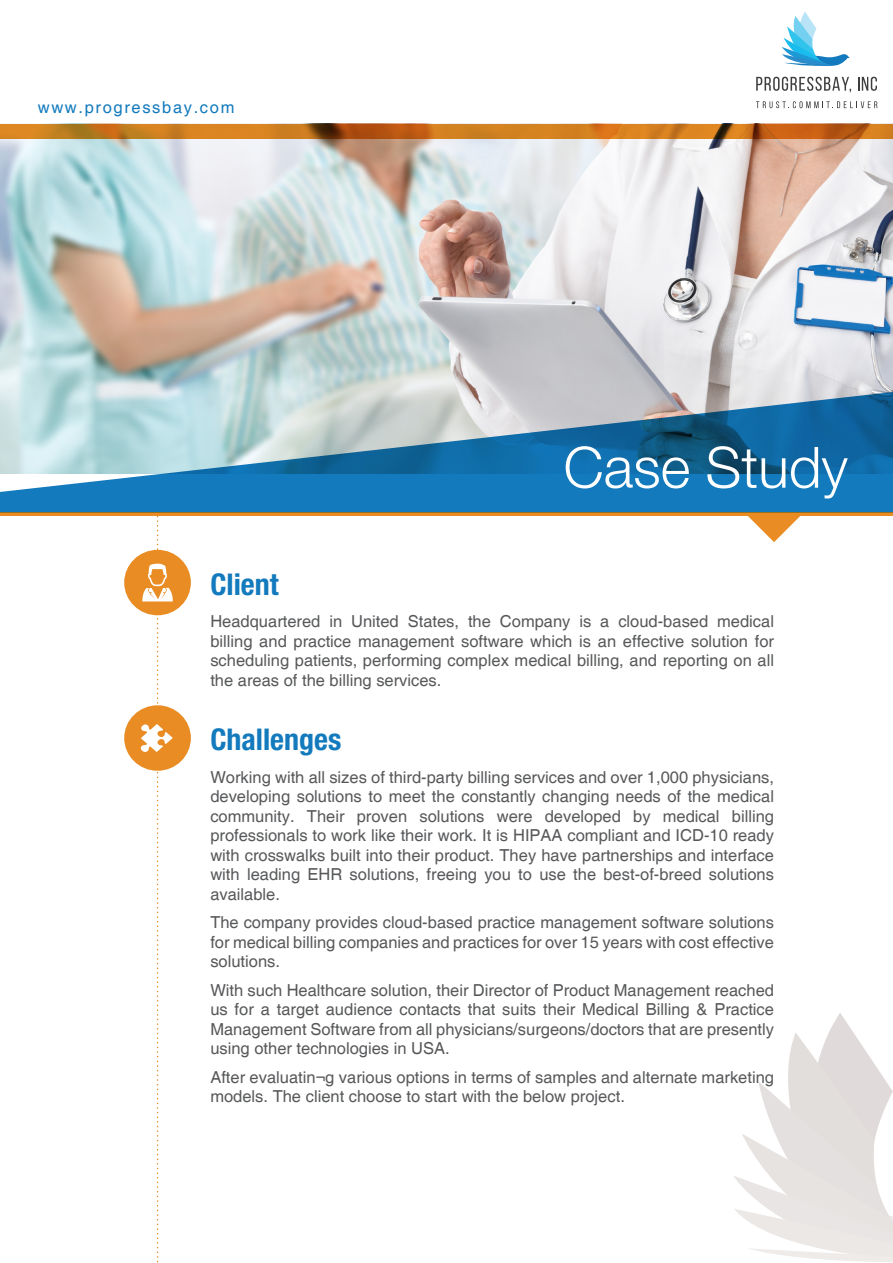
<style>
.page{position:relative;width:893px;height:1263px;background:#fff}
.page>*{position:absolute;margin:0;border:0;box-sizing:border-box;transform-origin:0 0}
.t1{font:300 57px "Helvetica Neue";color:#fff}
.t2{font:700 condensed 30px "Helvetica Neue";color:#127abd}
.t3{font:16.5px/19.5px "Helvetica";color:#57585a;text-align:justify}
.t4{font:16.5px "Helvetica";letter-spacing:.1em;color:#127abd}
</style>
<div class="page">
<div style="left:124px;top:550px;width:67px;height:65px;background:#e88c23;border-radius:50%"></div>
<div style="left:124px;top:705px;width:67px;height:66px;background:#e88c23;border-radius:50%"></div>
<svg style="left:747px;top:515px;width:54px;height:27px"></svg>
<svg style="left:0;top:512px;width:893px;height:3px;background:#cc8221"></svg>
<img style="left:0;top:138px;width:893px;height:251px">
<svg style="left:782px;top:12px;width:68px;height:54px"></svg>
<svg style="left:756px;top:77px;width:95px;height:15px"></svg>
<svg style="left:858px;top:77px;width:19px;height:14px"></svg>
<svg style="left:756px;top:101px;width:121px;height:7px"></svg>
<svg style="left:0;top:389px;width:893px;height:123px;background:#5f9cbf"></svg>
<svg style="left:0;top:124px;width:893px;height:14px;background:#c5721b"></svg>
<svg style="left:141px;top:511px;width:32px;height:752px"></svg>
<svg style="left:733px;top:1013px;width:160px;height:249px"></svg>
<p class="t4" style="left:38px;top:98px;width:198px">www.progressbay.com</p>
<p class="t2" style="left:210px;top:566px;width:70px">Client</p>
<p class="t1" style="left:563px;top:433px;width:286px">Case Study</p>
<p class="t3" style="left:210px;top:612px;width:565px">Headquartered in United States, the Company is a cloud-based medical billing and practice management software which is an effective solution for scheduling patients, performing complex medical billing, and reporting on all the areas of the billing services.</p>
<p class="t2" style="left:210px;top:721px;width:133px">Challenges</p>
<p class="t3" style="left:210px;top:768px;width:565px">Working with all sizes of third-party billing services and over 1,000 physicians, developing solutions to meet the constantly changing needs of the medical community. Their proven solutions were developed by medical billing professionals to work like their work. It is HIPAA compliant and ICD-10 ready with crosswalks built into their product. They have partnerships and interface with leading EHR solutions, freeing you to use the best-of-breed solutions available.</p>
<p class="t3" style="left:210px;top:913px;width:565px">The company provides cloud-based practice management software solutions for medical billing companies and practices for over 15 years with cost effective solutions.</p>
<p class="t3" style="left:210px;top:981px;width:565px">With such Healthcare solution, their Director of Product Management reached us for a target audience contacts that suits their Medical Billing &amp; Practice Management Software from all physicians/surgeons/doctors that are presently using other technologies in USA.</p>
<p class="t3" style="left:210px;top:1068px;width:565px">After evaluatin¬g various options in terms of samples and alternate marketing models. The client choose to start with the below project.</p>
</div>
